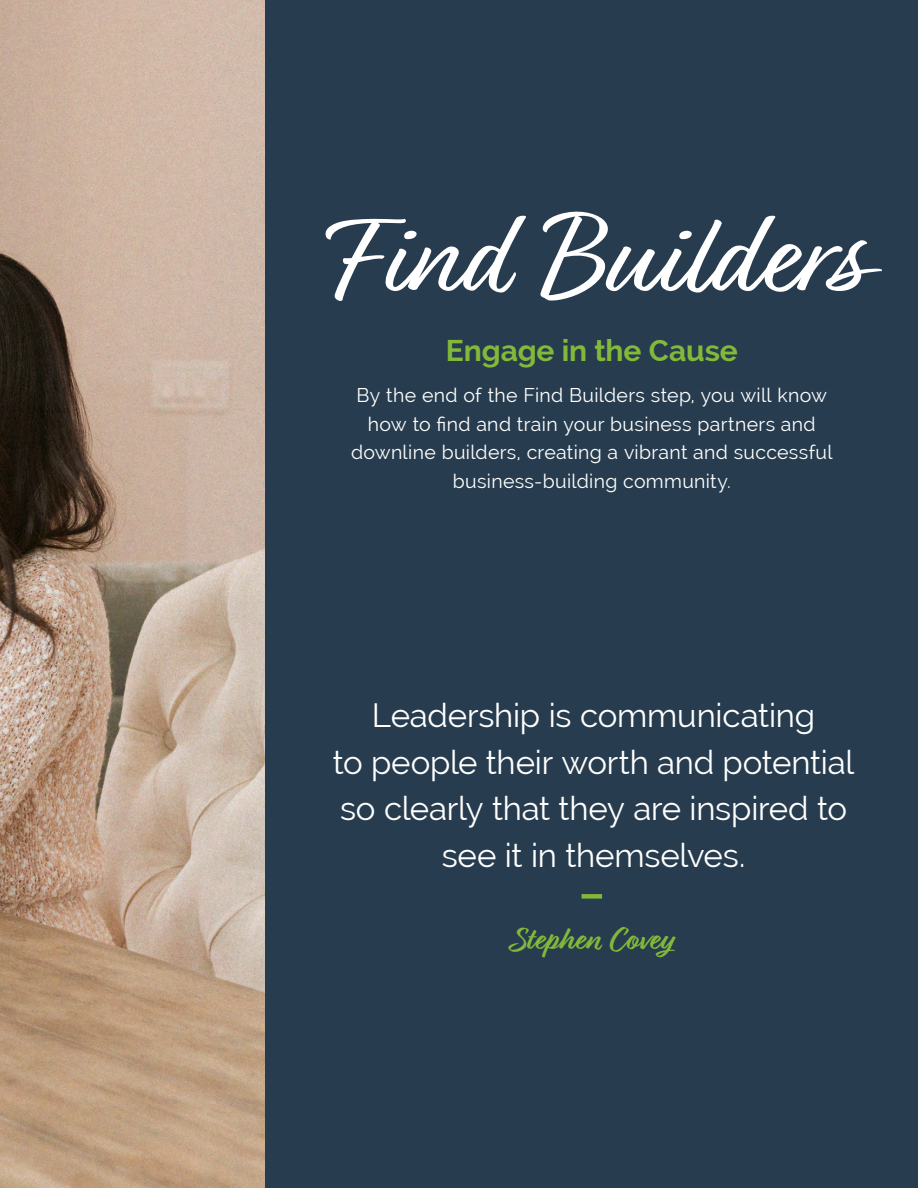
<style>
.page{position:relative;width:918px;height:1188px;background:#fff}
.page>*{position:absolute;margin:0;border:0;box-sizing:border-box;transform-origin:0 0}
.t1{font:120px "Relation";color:#fff}
.t2{font:33px/46.5px "Raleway";letter-spacing:-.005em;color:#fff;text-align:center}
.t3{font:700 33px "Relation";letter-spacing:.015em;color:#83b93a}
.t4{font:700 30px "Raleway";letter-spacing:-.005em;color:#83b93a}
.t5{font:19.5px/28.5px "Raleway";letter-spacing:.015em;color:#fff;text-align:center}
</style>
<div class="page">
<img style="left:0;top:0;width:266px;height:1188px">
<div style="left:266px;top:0;width:652px;height:1188px;background:#273c4e"></div>
<div style="left:582px;top:894px;width:20px;height:5px;background:#83b93a"></div>
<h1 class="t1" style="left:322px;top:188px;width:542px">Find Builders</h1>
<h3 class="t4" style="left:446px;top:333px;width:294px">Engage in the Cause</h3>
<p class="t5" style="left:351px;top:381px;width:483px">By the end of the Find Builders step, you will know how to find and train your business partners and downline builders, creating a vibrant and successful business-building community.</p>
<h2 class="t2" style="left:333px;top:692px;width:523px">Leadership is communicating<br>to people their worth and potential so clearly that they are inspired to see it in themselves.</h2>
<h2 class="t3" style="left:511px;top:919px;width:162px">Stephen Covey</h2>
</div>
